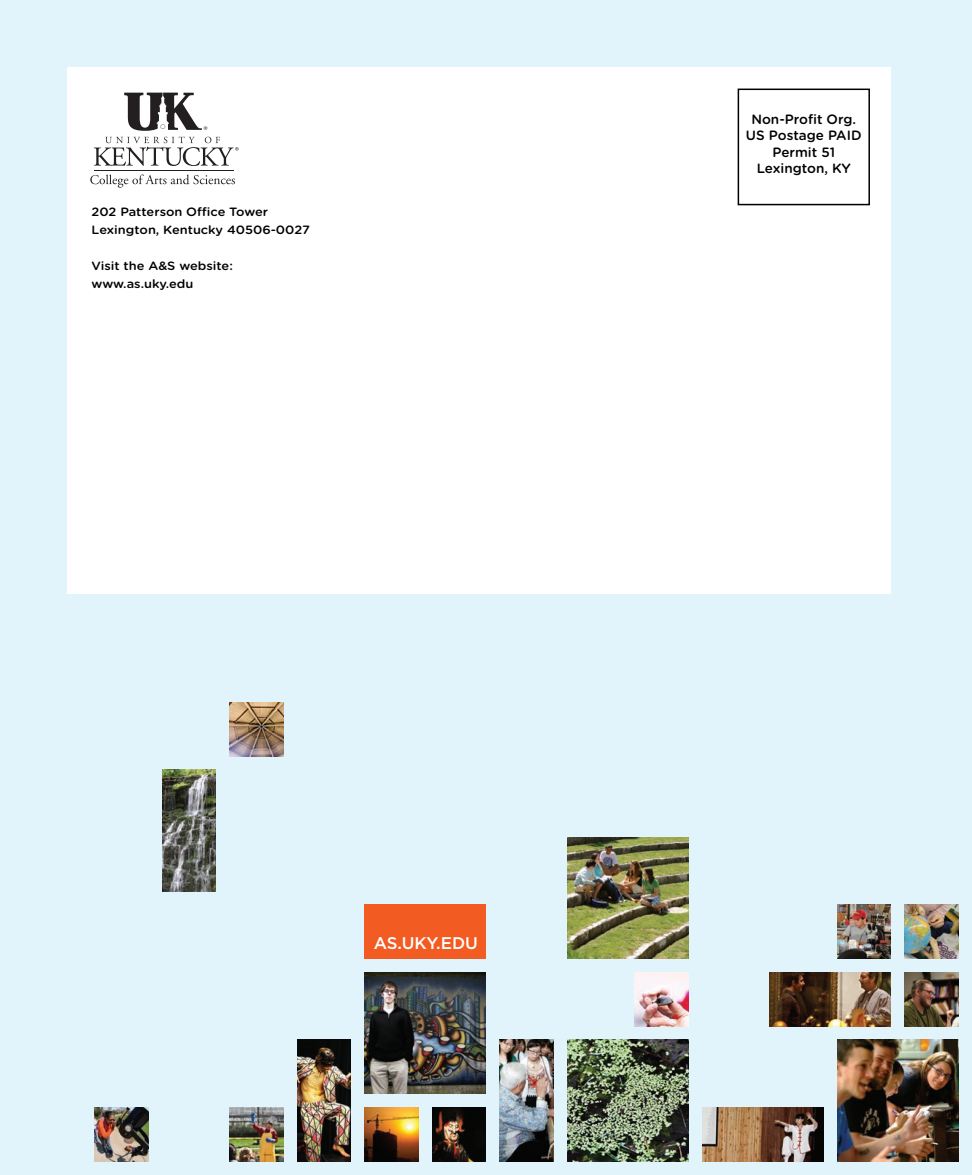
<style>
.page{position:relative;width:972px;height:1175px;background:#fff}
.page>*{position:absolute;margin:0;border:0;box-sizing:border-box;transform-origin:0 0}
.t1{font:500 16.8px "Gotham";color:#fff}
.t2{font:500 13.5px/16.2px "Gotham Rounded";color:#000;text-align:center}
.t3{font:500 12px/18px "Gotham Rounded";color:#000;scale:1.07 1}
</style>
<div class="page">
<div style="left:0;top:0;width:972px;height:1174px;background:#e1f4fc"></div>
<img style="left:837px;top:1040px;width:121px;height:121px">
<img style="left:364px;top:972px;width:122px;height:121px">
<img style="left:364px;top:1107px;width:54px;height:54px">
<img style="left:297px;top:1040px;width:54px;height:121px">
<img style="left:567px;top:837px;width:121px;height:121px">
<img style="left:230px;top:1107px;width:54px;height:54px">
<img style="left:904px;top:904px;width:54px;height:54px">
<img style="left:904px;top:972px;width:54px;height:54px">
<img style="left:837px;top:904px;width:54px;height:54px">
<img style="left:770px;top:972px;width:121px;height:54px">
<img style="left:702px;top:1107px;width:122px;height:54px">
<img style="left:567px;top:1040px;width:121px;height:121px">
<img style="left:500px;top:1040px;width:54px;height:121px">
<img style="left:634px;top:972px;width:54px;height:54px">
<img style="left:432px;top:1107px;width:54px;height:54px">
<img style="left:230px;top:702px;width:54px;height:54px">
<img style="left:162px;top:770px;width:54px;height:121px">
<img style="left:94px;top:1107px;width:54px;height:54px">
<div style="left:364px;top:904px;width:122px;height:54px;background:#f25b21"></div>
<div style="left:68px;top:68px;width:823px;height:526px;background:#fff"></div>
<hr style="left:94px;top:170px;width:139px;height:1px;background:#231f20">
<svg style="left:94px;top:93px;width:145px;height:73px"></svg>
<svg style="left:90px;top:174px;width:145px;height:14px"></svg>
<div style="left:738px;top:89px;width:132px;height:116px;border:2px solid #000"></div>
<p class="t3" style="left:92px;top:202px;width:206px">202 Patterson Office Tower<br>Lexington, Kentucky 40506-0027</p>
<p class="t3" style="left:92px;top:256px;width:134px">Visit the A&amp;S website: www.as.uky.edu</p>
<h1 class="t1" style="left:374px;top:932px;width:103px">AS.U KY.EDU</h1>
<p class="t2" style="left:746px;top:111px;width:117px">Non-Profit Org.<br>US Postage PAID<br>Permit 51<br>Lexington, KY</p>
</div>
